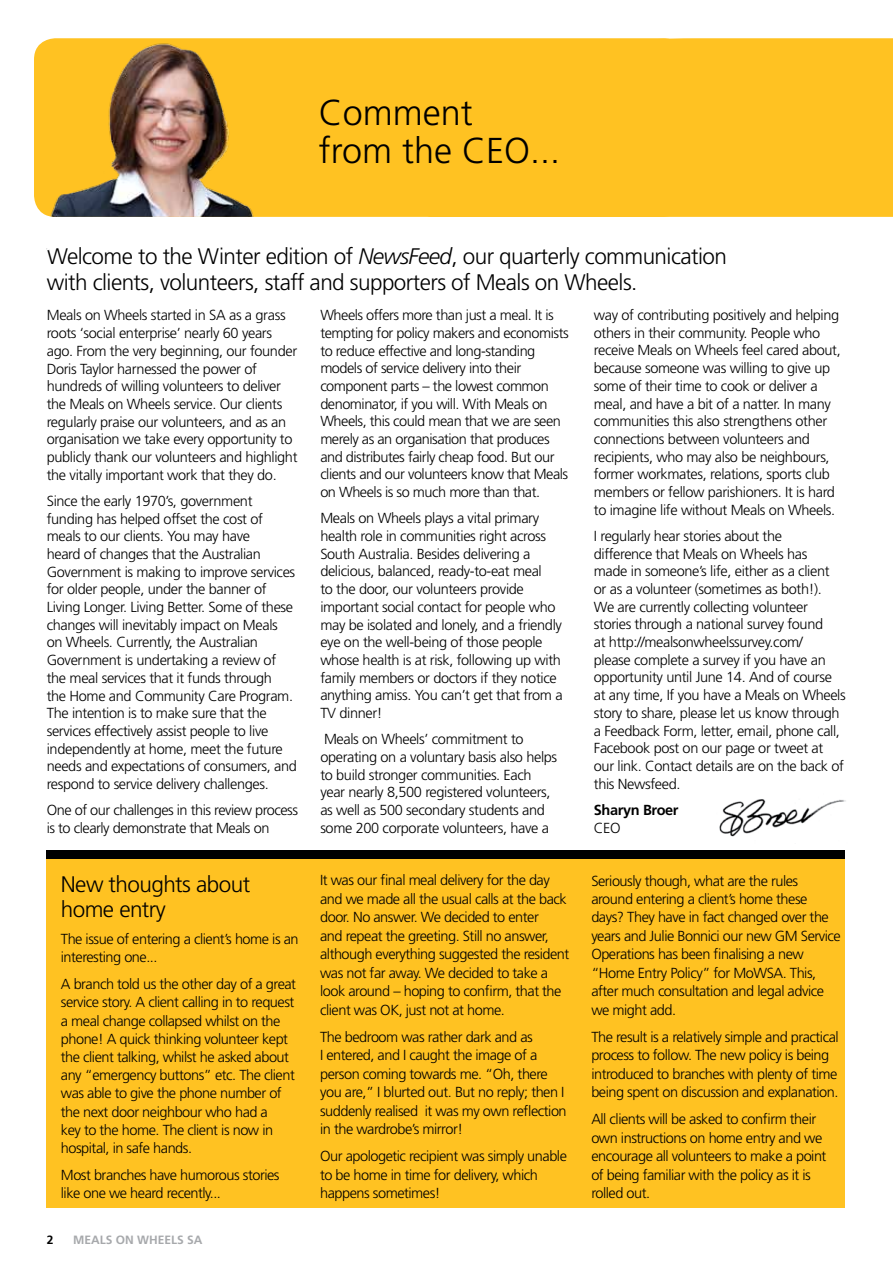
<style>
.page{position:relative;width:893px;height:1263px;background:#fff}
.page>*{position:absolute;margin:0;border:0;box-sizing:border-box;transform-origin:0 0}
.t1{font:300 36px/38.2px "Frutiger";color:#000}
.t2{font:300 22.5px/25.5px "Frutiger";letter-spacing:-.025em;color:#000}
.t3{font:300 14.55px/17.7px "Frutiger";letter-spacing:-.025em;color:#000}
.t4{font:700 14.55px "Frutiger";letter-spacing:-.025em;color:#000}
.t5{font:700 12px "Frutiger";color:#a7a9ac}
.t6{font:700 12px "Frutiger";color:#000}
.s1{font-style:italic}
</style>
<div class="page">
<div style="left:34px;top:38px;width:651px;height:179px;background:#ffc222;border-radius:21px"></div>
<img style="left:34px;top:38px;width:294px;height:179px">
<svg style="left:428px;top:38px;width:465px;height:179px"></svg>
<div style="left:47px;top:859px;width:798px;height:348px;background:#ffc222"></div>
<img style="left:719px;top:799px;width:127px;height:38px">
<div style="left:47px;top:850px;width:798px;height:9px;background:#000"></div>
<h1 class="t1" style="left:319px;top:93px;width:243px">Comment<br>from the CEO...</h1>
<h2 class="t2" style="left:47px;top:244px;width:682px">Welcome to the Winter edition of <span class="s1">NewsFeed</span>, our quarterly communication with clients, volunteers, staff and supporters of Meals on Wheels.</h2>
<p class="t3" style="left:47px;top:306px;width:252px">Meals on Wheels started in SA as a grass roots ‘social enterprise’ nearly 60 years ago. From the very beginning, our founder Doris Taylor harnessed the power of hundreds of willing volunteers to deliver the Meals on Wheels service. Our clients regularly praise our volunteers, and as an organisation we take every opportunity to publicly thank our volunteers and highlight the vitally important work that they do.</p>
<p class="t3" style="left:47px;top:492px;width:252px">Since the early 1970’s, government funding has helped offset the cost of meals to our clients. You may have<br>heard of changes that the Australian Government is making to improve services for older people, under the banner of Living Longer. Living Better. Some of these changes will inevitably impact on Meals on Wheels. Currently, the Australian Government is undertaking a review of the meal services that it funds through<br>the Home and Community Care Program.<br>The intention is to make sure that the services effectively assist people to live independently at home, meet the future needs and expectations of consumers, and respond to service delivery challenges.</p>
<p class="t3" style="left:47px;top:801px;width:253px">One of our challenges in this review process is to clearly demonstrate that Meals on</p>
<h2 class="t2" style="left:61px;top:871px;width:191px">New thoughts about home entry</h2>
<p class="t3" style="left:61px;top:930px;width:239px;line-height:18.1px">The issue of entering a client’s home is an interesting one...</p>
<p class="t3" style="left:61px;top:975px;width:237px;line-height:18.1px">A branch told us the other day of a great service story. A client calling in to request a meal change collapsed whilst on the phone! A quick thinking volunteer kept the client talking, whilst he asked about any “emergency buttons” etc. The client was able to give the phone number of the next door neighbour who had a<br>key to the home. The client is now in hospital, in safe hands.</p>
<p class="t3" style="left:61px;top:1166px;width:220px;line-height:18.1px">Most branches have humorous stories like one we heard recently...</p>
<p class="t6" style="left:47px;top:1233px;width:8px">2</p>
<p class="t5" style="left:73px;top:1233px;width:131px">MEALS ON WHEELS SA</p>
<p class="t3" style="left:320px;top:306px;width:250px">Wheels offers more than just a meal. It is tempting for policy makers and economists to reduce effective and long-standing models of service delivery into their component parts – the lowest common denominator, if you will. With Meals on Wheels, this could mean that we are seen merely as an organisation that produces and distributes fairly cheap food. But our clients and our volunteers know that Meals on Wheels is so much more than that.</p>
<p class="t3" style="left:320px;top:509px;width:244px">Meals on Wheels plays a vital primary health role in communities right across South Australia. Besides delivering a delicious, balanced, ready-to-eat meal<br>to the door, our volunteers provide important social contact for people who may be isolated and lonely, and a friendly eye on the well-being of those people whose health is at risk, following up with family members or doctors if they notice anything amiss. You can’t get that from a TV dinner!</p>
<p class="t3" style="left:320px;top:730px;width:238px">Meals on Wheels’ commitment to operating on a voluntary basis also helps to build stronger communities. Each year nearly 8,500 registered volunteers, as well as 500 secondary students and some 200 corporate volunteers, have a</p>
<p class="t3" style="left:320px;top:871px;width:251px;line-height:18.5px">It was our final meal delivery for the day and we made all the usual calls at the back door. No answer. We decided to enter<br>and repeat the greeting. Still no answer, although everything suggested the resident was not far away. We decided to take a look around – hoping to confirm, that the client was OK, just not at home.</p>
<p class="t3" style="left:320px;top:1027px;width:248px;line-height:18.5px">The bedroom was rather dark and as<br>I entered, and I caught the image of a person coming towards me. “Oh, there you are,” I blurted out. But no reply; then I suddenly realised it was my own reflection in the wardrobe’s mirror!</p>
<p class="t3" style="left:320px;top:1147px;width:248px;line-height:18.5px">Our apologetic recipient was simply unable to be home in time for delivery, which happens sometimes!</p>
<p class="t3" style="left:594px;top:306px;width:248px">way of contributing positively and helping others in their community. People who receive Meals on Wheels feel cared about, because someone was willing to give up some of their time to cook or deliver a meal, and have a bit of a natter. In many communities this also strengthens other connections between volunteers and recipients, who may also be neighbours, former workmates, relations, sports club members or fellow parishioners. It is hard to imagine life without Meals on Wheels.</p>
<p class="t3" style="left:594px;top:527px;width:253px">I regularly hear stories about the<br>difference that Meals on Wheels has<br>made in someone’s life, either as a client or as a volunteer (sometimes as both!).<br>We are currently collecting volunteer stories through a national survey found<br>at http://mealsonwheelssurvey.com/<br>please complete a survey if you have an opportunity until June 14. And of course at any time, If you have a Meals on Wheels story to share, please let us know through a Feedback Form, letter, email, phone call, Facebook post on our page or tweet at our link. Contact details are on the back of this Newsfeed.</p>
<p class="t4" style="left:594px;top:801px;width:86px">Sharyn Broer</p>
<p class="t3" style="left:594px;top:819px;width:28px">CEO</p>
<p class="t3" style="left:591px;top:871px;width:251px;line-height:18.5px">Seriously though, what are the rules around entering a client’s home these days? They have in fact changed over the years and Julie Bonnici our new GM Service Operations has been finalising a new “Home Entry Policy” for MoWSA. This, after much consultation and legal advice we might add.</p>
<p class="t3" style="left:591px;top:1027px;width:249px;line-height:18.5px">The result is a relatively simple and practical process to follow. The new policy is being introduced to branches with plenty of time being spent on discussion and explanation.</p>
<p class="t3" style="left:591px;top:1110px;width:237px;line-height:18.5px">All clients will be asked to confirm their own instructions on home entry and we encourage all volunteers to make a point of being familiar with the policy as it is rolled out.</p>
</div>
